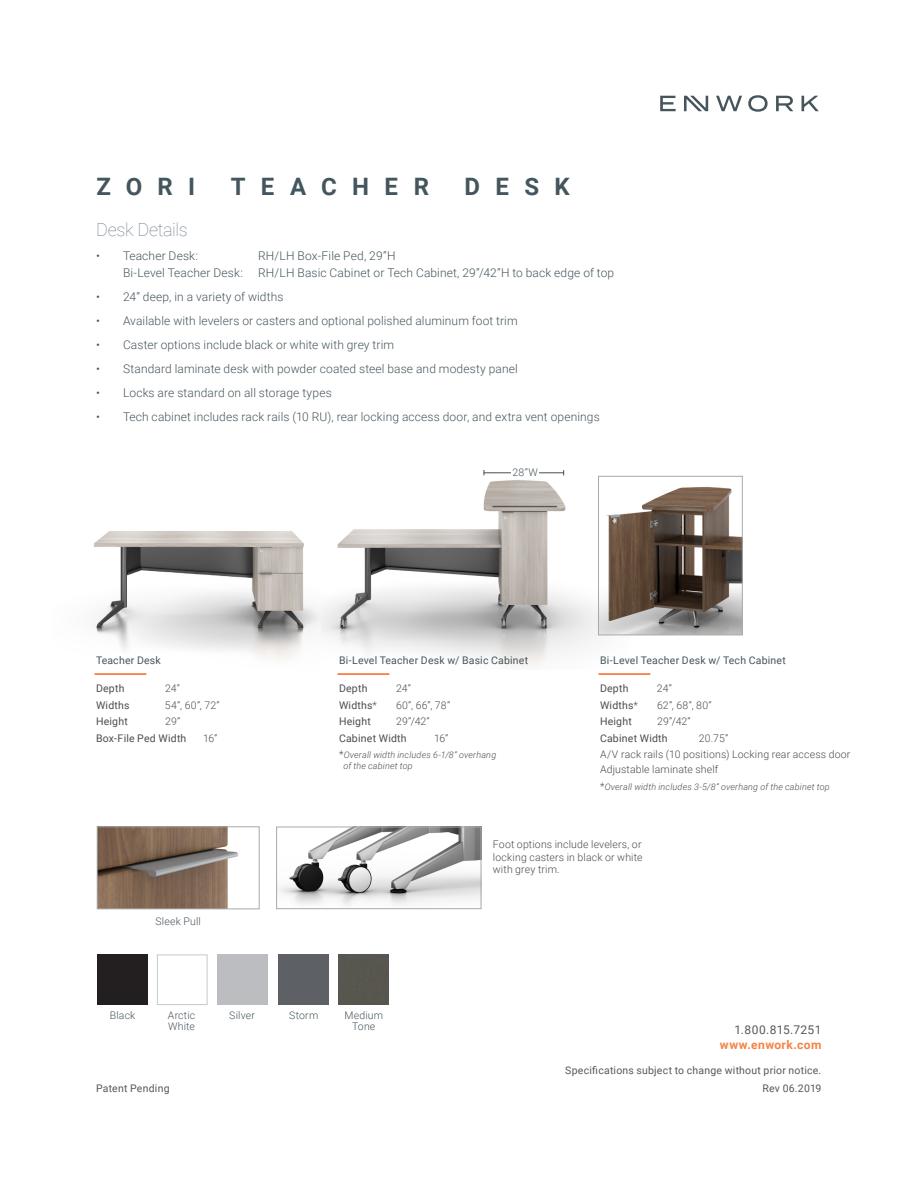
<style>
.page{position:relative;width:918px;height:1188px;background:#fff}
.page>*{position:absolute;margin:0;border:0;box-sizing:border-box;transform-origin:0 0}
.t1{font:700 24px "Roboto";letter-spacing:.64em;color:#43555d}
.t2{font:100 18px "Roboto";letter-spacing:-.02em;color:#667a85}
.t3{font:300 12px "Roboto";letter-spacing:.01em;color:#46555d}
.t4{font:12px/15px "Roboto";letter-spacing:.025em;color:#57585a;text-align:right}
.t5{font:300 10.5px/12.6px "Roboto";letter-spacing:.015em;color:#4b4c4d;text-align:justify}
.t6{font:10.5px "Roboto";letter-spacing:.02em;color:#4b4c4d}
.t7{font:10.5px "Roboto";letter-spacing:.02em;color:#46555d}
.t8{font:10.5px "Roboto";letter-spacing:.02em;color:#57585a}
.t9{font:300 10.5px/10.5px "Roboto";letter-spacing:.02em;color:#46555d}
.t10{font:italic 300 9px "Roboto";letter-spacing:.02em;color:#4b4c4d}
.s1{font-weight:300}
.s2{font-style:normal;font-size:10.5px}
.s3{font-weight:700;color:#f58345}
</style>
<div class="page">
<img style="left:321px;top:480px;width:310px;height:188px">
<svg style="left:716px;top:96px;width:26px;height:15px"></svg>
<svg style="left:748px;top:95px;width:20px;height:17px"></svg>
<svg style="left:776px;top:96px;width:17px;height:15px"></svg>
<svg style="left:802px;top:96px;width:17px;height:15px"></svg>
<svg style="left:660px;top:96px;width:16px;height:15px"></svg>
<svg style="left:684px;top:96px;width:24px;height:15px"></svg>
<img style="left:93px;top:531px;width:228px;height:129px">
<img style="left:99px;top:829px;width:139px;height:78px">
<div style="left:97px;top:827px;width:162px;height:82px;border:1px solid #a8a9ad"></div>
<img style="left:278px;top:829px;width:201px;height:77px">
<div style="left:276px;top:827px;width:205px;height:82px;border:1px solid #a8a9ad"></div>
<hr style="left:484px;top:473px;width:80px;height:1px;background:#4b4c4d">
<div style="left:511px;top:466px;width:28px;height:12px;background:#fff"></div>
<div style="left:98px;top:955px;width:50px;height:50px;background:#231f20"></div>
<div style="left:157px;top:955px;width:50px;height:50px;border:1px solid #c7c8ca"></div>
<div style="left:278px;top:955px;width:51px;height:50px;background:#5d6065"></div>
<div style="left:338px;top:955px;width:51px;height:50px;background:#58564f"></div>
<hr style="left:94px;top:673px;width:52px;height:2px;background:#f76523">
<hr style="left:338px;top:673px;width:51px;height:2px;background:#f76523">
<img style="left:600px;top:480px;width:140px;height:153px">
<div style="left:598px;top:476px;width:144px;height:159px;border:1px solid #a8a9ad"></div>
<hr style="left:599px;top:673px;width:51px;height:2px;background:#f76523">
<p class="t1" style="left:96px;top:170px;width:100px">ZORI</p>
<p class="t1" style="left:231px;top:170px;width:200px">TEACHER</p>
<p class="t1" style="left:465px;top:170px;width:107px">DESK</p>
<p class="t2" style="left:96px;top:217px;width:93px">Desk Details</p>
<p class="t3" style="left:96px;top:247px;width:104px">• Teacher Desk:</p>
<p class="t3" style="left:258px;top:247px;width:139px">RH/LH Box-File Ped, 29”H</p>
<p class="t3" style="left:123px;top:264px;width:121px">Bi-Level Teacher Desk:</p>
<p class="t3" style="left:258px;top:264px;width:358px">RH/LH Basic Cabinet or Tech Cabinet, 29”/42”H to back edge of top</p>
<p class="t3" style="left:96px;top:288px;width:189px">• 24” deep, in a variety of widths</p>
<p class="t3" style="left:96px;top:312px;width:423px">• Available with levelers or casters and optional polished aluminum foot trim</p>
<p class="t3" style="left:96px;top:336px;width:300px">• Caster options include black or white with grey trim</p>
<p class="t3" style="left:96px;top:360px;width:423px">• Standard laminate desk with powder coated steel base and modesty panel</p>
<p class="t3" style="left:96px;top:384px;width:237px">• Locks are standard on all storage types</p>
<p class="t3" style="left:96px;top:408px;width:505px">• Tech cabinet includes rack rails (10 RU), rear locking access door, and extra vent openings</p>
<p class="t7" style="left:96px;top:653px;width:66px">Teacher Desk</p>
<p class="t6" style="left:96px;top:681px;width:30px">Depth</p>
<p class="t5" style="left:165px;top:682px;width:16px">24”</p>
<p class="t6" style="left:96px;top:698px;width:35px">Widths</p>
<p class="t5" style="left:165px;top:699px;width:56px">54”, 60”, 72”</p>
<p class="t6" style="left:96px;top:714px;width:33px">Height</p>
<p class="t5" style="left:165px;top:715px;width:17px">29”</p>
<p class="t6" style="left:96px;top:731px;width:92px">Box-File Ped Width</p>
<p class="t5" style="left:203px;top:732px;width:16px">16”</p>
<p class="t9" style="left:156px;top:916px;width:47px">Sleek Pull</p>
<p class="t9" style="left:512px;top:467px;width:27px">28”W</p>
<p class="t7" style="left:339px;top:653px;width:191px">Bi-Level Teacher Desk w/ Basic Cabinet</p>
<p class="t6" style="left:339px;top:681px;width:30px">Depth</p>
<p class="t5" style="left:396px;top:682px;width:16px">24”</p>
<p class="t6" style="left:339px;top:698px;width:40px">Widths<span class="s1">*</span></p>
<p class="t5" style="left:396px;top:699px;width:56px">60”, 66”, 78”</p>
<p class="t6" style="left:339px;top:714px;width:33px">Height</p>
<p class="t5" style="left:396px;top:715px;width:35px">29”/42”</p>
<p class="t6" style="left:339px;top:731px;width:69px">Cabinet Width</p>
<p class="t5" style="left:434px;top:732px;width:16px">16”</p>
<p class="t10" style="left:339px;top:749px;width:159px"><span class="s2">*</span>Overall width includes 6-1/8” overhang</p>
<p class="t10" style="left:343px;top:759px;width:71px">of the cabinet top</p>
<p class="t7" style="left:600px;top:653px;width:187px">Bi-Level Teacher Desk w/ Tech Cabinet</p>
<p class="t6" style="left:600px;top:681px;width:30px">Depth</p>
<p class="t5" style="left:657px;top:682px;width:16px">24”</p>
<p class="t6" style="left:600px;top:698px;width:40px">Widths<span class="s1">*</span></p>
<p class="t5" style="left:657px;top:699px;width:56px">62”, 68”, 80”</p>
<p class="t6" style="left:600px;top:714px;width:33px">Height</p>
<p class="t5" style="left:657px;top:715px;width:35px">29”/42”</p>
<p class="t6" style="left:600px;top:731px;width:69px">Cabinet Width</p>
<p class="t5" style="left:699px;top:732px;width:31px">20.75”</p>
<p class="t5" style="left:600px;top:748px;width:252px">A/V rack rails (10 positions) Locking rear access door</p>
<p class="t5" style="left:600px;top:763px;width:120px">Adjustable laminate shelf</p>
<p class="t10" style="left:600px;top:780px;width:231px"><span class="s2">*</span>Overall width includes 3-5/8” overhang of the cabinet top</p>
<p class="t5" style="left:493px;top:838px;width:151px">Foot options include levelers, or locking casters in black or white with grey trim.</p>
<p class="t9" style="left:110px;top:1010px;width:27px">Black</p>
<p class="t9" style="left:168px;top:1010px;width:29px">Arctic<br>White</p>
<p class="t9" style="left:229px;top:1010px;width:27px">Silver</p>
<p class="t9" style="left:289px;top:1010px;width:31px">Storm</p>
<p class="t9" style="left:345px;top:1010px;width:40px;text-align:center">Medium<br>Tone</p>
<p class="t8" style="left:96px;top:1080px;width:75px">Patent Pending</p>
<p class="t4" style="left:720px;top:1022px;width:103px">1.800.815.7251 <span class="s3">www.enwork.com</span></p>
<p class="t8" style="left:565px;top:1062px;width:258px">Specifications subject to change without prior notice.</p>
<p class="t8" style="left:763px;top:1080px;width:60px">Rev 06.2019</p>
</div>
